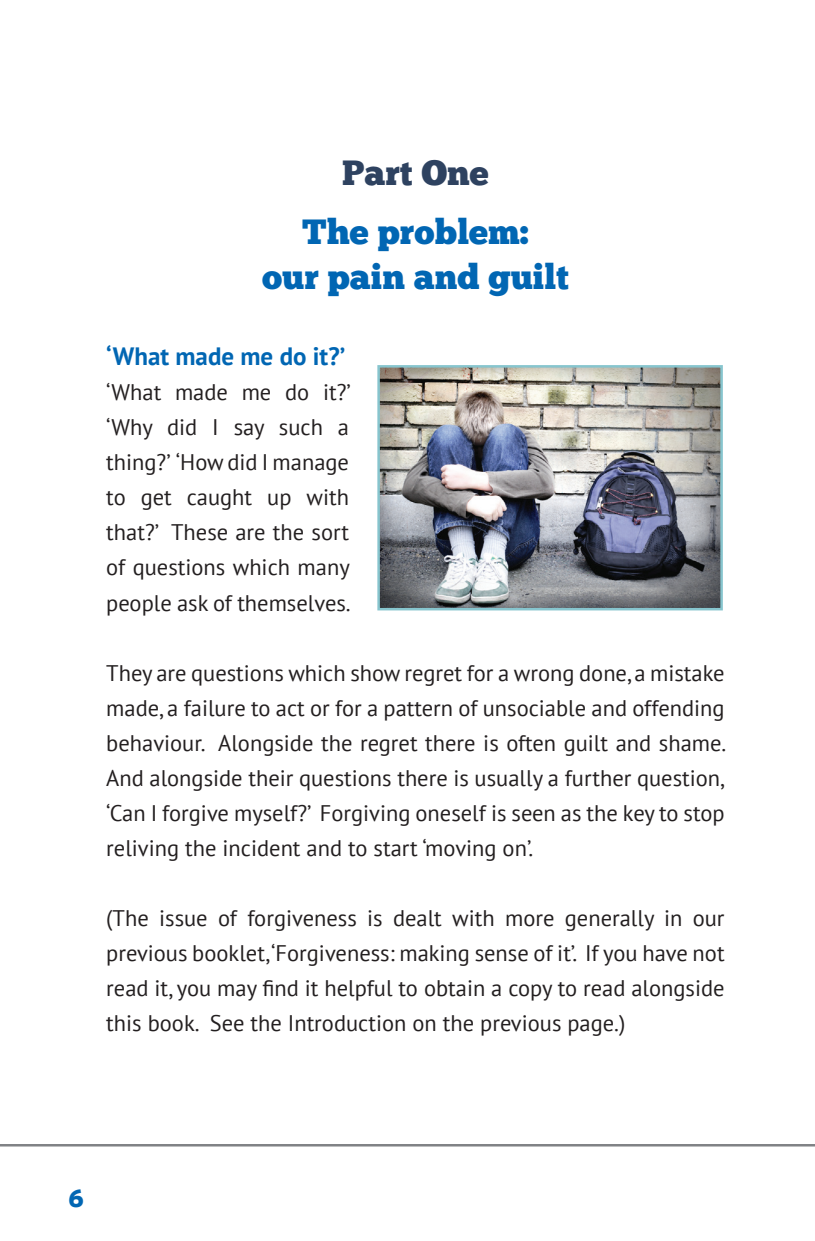
<style>
.page{position:relative;width:815px;height:1241px;background:#fff}
.page>*{position:absolute;margin:0;border:0;box-sizing:border-box;transform-origin:0 0}
.t1{font:35px/45px "Chunk Five";color:#0166b3;text-align:center}
.t2{font:35px "Chunk Five";color:#2e4260}
.t3{font:700 25px "PT Sans";color:#0166b3}
.t4{font:900 25px "Interstate Mono";color:#0166b3}
.t5{font:22.5px/35px "PT Sans";color:#231f20;text-align:justify}
</style>
<div class="page">
<svg style="left:0;top:1144px;width:815px;height:3px;background:#949698"></svg>
<img style="left:380px;top:368px;width:340px;height:239px">
<div style="left:377px;top:365px;width:346px;height:245px;border:2px solid #87c5ce"></div>
<h1 class="t2" style="left:342px;top:152px;width:148px">Part One</h1>
<h1 class="t1" style="left:262px;top:209px;width:308px">The problem:<br>our pain and guilt</h1>
<p class="t3" style="left:106px;top:340px;width:240px">‘What made me do it?’</p>
<p class="t5" style="left:106px;top:374px;width:246px">‘What made me do it?’ ‘Why did I say such a thing?’ ‘How did I manage to get caught up with that?’ These are the sort of questions which many people ask of themselves.</p>
<p class="t5" style="left:106px;top:654px;width:622px">They are questions which show regret for a wrong done, a mistake made, a failure to act or for a pattern of unsociable and offending behaviour. Alongside the regret there is often guilt and shame.<br>And alongside their questions there is usually a further question, ‘Can I forgive myself?’ Forgiving oneself is seen as the key to stop reliving the incident and to start ‘moving on’.</p>
<p class="t5" style="left:106px;top:899px;width:620px">(The issue of forgiveness is dealt with more generally in our previous booklet, ‘Forgiveness: making sense of it’. If you have not read it, you may find it helpful to obtain a copy to read alongside this book. See the Introduction on the previous page.)</p>
<p class="t4" style="left:69px;top:1183px;width:17px">6</p>
</div>
